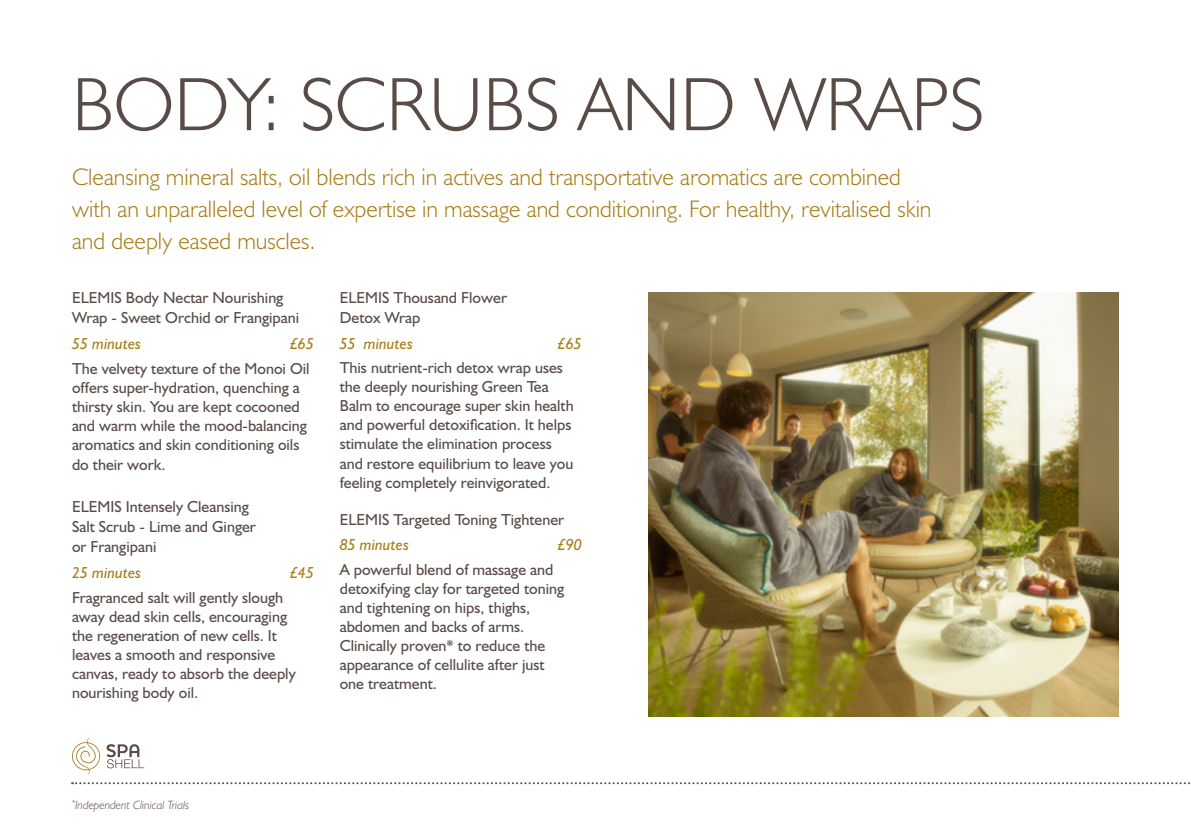
<style>
.page{position:relative;width:1191px;height:840px;background:#fff}
.page>*{position:absolute;margin:0;border:0;box-sizing:border-box;transform-origin:0 0}
.t1{font:300 76px "Humanist 521 BT";color:#594c47}
.t2{font:300 24px/32px "Humanist 521 BT";color:#a67d17}
.t3{font:16px/19px "Humanist 521 BT";color:#594c47}
.t4{font:italic 16px "Humanist 521 BT";color:#a67d17}
.t5{font:italic 300 12px "Humanist 521 BT";color:#594c47}
</style>
<div class="page">
<svg style="left:72px;top:738px;width:72px;height:36px"></svg>
<svg style="left:72px;top:782px;width:1118px;height:1px"></svg>
<img style="left:648px;top:292px;width:471px;height:424px">
<h1 class="t1" style="left:72px;top:57px;width:913px">BODY: SCRUBS AND WRAPS</h1>
<h2 class="t2" style="left:72px;top:160px;width:861px">Cleansing mineral salts, oil blends rich in actives and transportative aromatics are combined with an unparalleled level of expertise in massage and conditioning. For healthy, revitalised skin and deeply eased muscles.</h2>
<p class="t3" style="left:72px;top:287px;width:229px;line-height:20px">ELEMIS Body Nectar Nourishing<br>Wrap - Sweet Orchid or Frangipani</p>
<p class="t4" style="left:72px;top:333px;width:71px">55 minutes</p>
<p class="t4" style="left:290px;top:333px;width:26px">£65</p>
<p class="t3" style="left:72px;top:358px;width:239px">The velvety texture of the Monoi Oil offers super-hydration, quenching a thirsty skin. You are kept cocooned and warm while the mood-balancing aromatics and skin conditioning oils do their work.</p>
<p class="t3" style="left:72px;top:496px;width:185px;line-height:20px">ELEMIS Intensely Cleansing<br>Salt Scrub - Lime and Ginger or Frangipani</p>
<p class="t4" style="left:72px;top:562px;width:71px">25 minutes</p>
<p class="t4" style="left:290px;top:562px;width:26px">£45</p>
<p class="t3" style="left:72px;top:587px;width:225px">Fragranced salt will gently slough away dead skin cells, encouraging the regeneration of new cells. It leaves a smooth and responsive canvas, ready to absorb the deeply nourishing body oil.</p>
<p class="t3" style="left:340px;top:287px;width:169px;line-height:20px">ELEMIS Thousand Flower<br>Detox Wrap</p>
<p class="t4" style="left:340px;top:333px;width:75px">55 minutes</p>
<p class="t4" style="left:557px;top:333px;width:26px">£65</p>
<p class="t3" style="left:340px;top:358px;width:235px">This nutrient-rich detox wrap uses the deeply nourishing Green Tea Balm to encourage super skin health and powerful detoxification. It helps stimulate the elimination process and restore equilibrium to leave you feeling completely reinvigorated.</p>
<p class="t3" style="left:340px;top:509px;width:226px">ELEMIS Targeted Toning Tightener</p>
<p class="t4" style="left:340px;top:534px;width:71px">85 minutes</p>
<p class="t4" style="left:557px;top:534px;width:26px">£90</p>
<p class="t3" style="left:340px;top:559px;width:226px">A powerful blend of massage and detoxifying clay for targeted toning and tightening on hips, thighs, abdomen and backs of arms.<br>Clinically proven* to reduce the appearance of cellulite after just one treatment.</p>
<p class="t5" style="left:72px;top:797px;width:119px"><sup>*</sup>Independent Clinical Trials</p>
</div>
